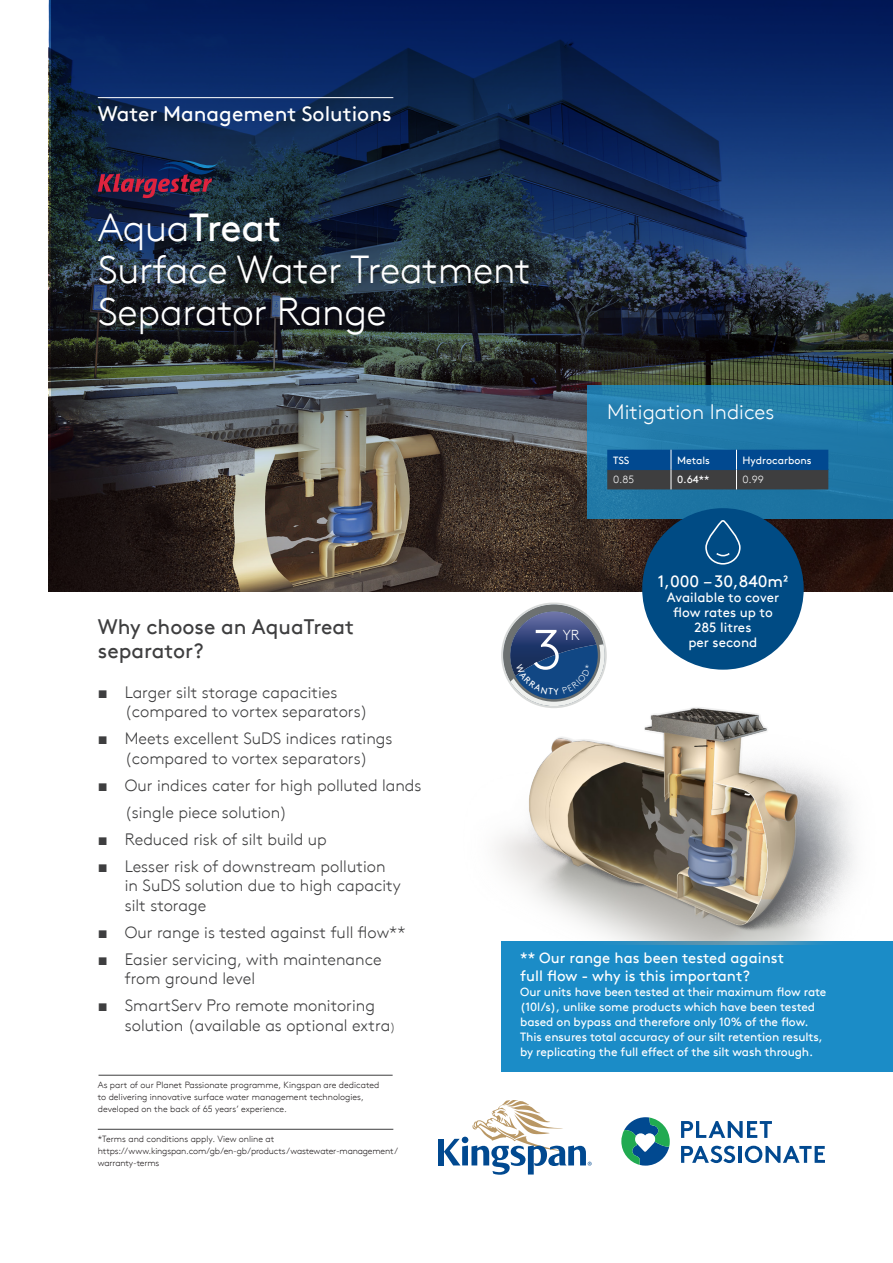
<style>
.page{position:relative;width:893px;height:1263px;background:#fff}
.page>*{position:absolute;margin:0;border:0;box-sizing:border-box;transform-origin:0 0}
.t1{font:300 56.25px "Kingspan Brown TT";color:#fff}
.t2{font:300 39px/42px "Kingspan Brown TT";letter-spacing:-.01em;color:#fff}
.t3{font:21px "Kingspan Brown TT";color:#3e3e3f}
.t4{font:21px "Kingspan Brown TT";color:#fff}
.t5{font:300 21px "Kingspan Brown TT";color:#fff}
.t6{font:300 16.5px/19.5px "Kingspan Brown TT";color:#3e3e3f;text-align:center}
.t7{font:16.5px "Kingspan Brown TT";color:#fff}
.t8{font:15px/18px "Kingspan Brown TT";color:#fff}
.t9{font:300 14.4px "Kingspan Brown TT";color:#fff}
.t10{font:13.5px/15px "Kingspan Brown TT";color:#fff;text-align:center}
.t11{font:12px/15px "Kingspan Brown TT";letter-spacing:-.01em;color:#fff}
.t12{font:10.5px "Kingspan Brown TT";color:#fff}
.t13{font:300 10.5px "Kingspan Brown TT";color:#fff}
.t14{font:300 9px/12px "Kingspan Brown TT";color:#231f20}
.t15{font:300 9px/12px "Kingspan Brown TT";letter-spacing:-.02em;color:#231f20}
.s1{font-weight:400}
.s2{font-family:"Century Gothic";font-weight:400}
.s3{font-size:12px}
</style>
<div class="page">
<img style="left:51px;top:0;width:842px;height:590px">
<div style="left:438px;top:1139px;width:6px;height:26px;background:#014990"></div>
<svg style="left:444px;top:1100px;width:148px;height:75px"></svg>
<svg style="left:681px;top:1121px;width:91px;height:17px"></svg>
<svg style="left:681px;top:1146px;width:54px;height:17px"></svg>
<hr style="left:738px;top:1146px;width:4px;height:17px;background:#014990">
<svg style="left:745px;top:1146px;width:80px;height:17px"></svg>
<svg style="left:621px;top:1117px;width:49px;height:48px"></svg>
<hr style="left:98px;top:97px;width:295px;height:1px;background:#fff">
<svg style="left:98px;top:157px;width:121px;height:41px;background:#372547"></svg>
<div style="left:502px;top:941px;width:391px;height:131px;background:#1b8cc7"></div>
<img style="left:497px;top:707px;width:358px;height:237px">
<hr style="left:99px;top:1075px;width:294px;height:1px;background:#3e3e3f">
<svg style="left:587px;top:385px;width:306px;height:134px;background:#217aa8"></svg>
<svg style="left:607px;top:450px;width:221px;height:39px;background:#20456a"></svg>
<div style="left:642px;top:508px;width:162px;height:162px;background:#004b84;border-radius:50%"></div>
<svg style="left:705px;top:520px;width:36px;height:45px"></svg>
<hr style="left:98px;top:1129px;width:295px;height:1px;background:#3e3e3f">
<svg style="left:501px;top:602px;width:106px;height:106px"></svg>
<p class="t4" style="left:98px;top:97px;width:295px">Water Management Solutions</p>
<p class="t2" style="left:98px;top:204px;width:434px">Aqua<span class="s1">Treat<br></span>Surface Water Treatment</p>
<p class="t2" style="left:98px;top:288px;width:291px">Separator Range</p>
<p class="t5" style="left:607px;top:396px;width:169px">Mitigation Indices</p>
<p class="t12" style="left:613px;top:452px;width:18px">TSS</p>
<p class="t12" style="left:677px;top:452px;width:34px">Metals</p>
<p class="t12" style="left:742px;top:452px;width:71px">Hydrocarbons</p>
<p class="t13" style="left:613px;top:472px;width:22px">0.85</p>
<p class="t12" style="left:677px;top:472px;width:34px">0.64**</p>
<p class="t13" style="left:742px;top:472px;width:23px">0.99</p>
<p class="t3" style="left:98px;top:611px;width:258px">Why choose an AquaTreat</p>
<p class="t3" style="left:98px;top:635px;width:107px">separator?</p>
<p class="t6" style="left:98px;top:681px;width:241px"><span class="s2">■</span> Larger silt storage capacities</p>
<p class="t6" style="left:125px;top:700px;width:244px">(compared to vortex separators)</p>
<p class="t6" style="left:98px;top:727px;width:296px"><span class="s2">■</span> Meets excellent SuDS indices ratings (compared to vortex separators)</p>
<p class="t6" style="left:125px;top:770px;width:298px;line-height:27px;text-align:left;text-indent:-27px"><span class="s2">■</span> Our indices cater for high polluted lands (single piece solution)</p>
<p class="t6" style="left:98px;top:828px;width:231px"><span class="s2">■</span> Reduced risk of silt build up</p>
<p class="t6" style="left:98px;top:855px;width:289px"><span class="s2">■</span> Lesser risk of downstream pollution</p>
<p class="t6" style="left:125px;top:874px;width:278px">in SuDS solution due to high capacity</p>
<p class="t6" style="left:125px;top:894px;width:83px">silt storage</p>
<p class="t6" style="left:98px;top:921px;width:309px"><span class="s2">■</span> Our range is tested against full flow**</p>
<p class="t6" style="left:98px;top:948px;width:285px"><span class="s2">■</span> Easier servicing, with maintenance</p>
<p class="t6" style="left:125px;top:967px;width:132px">from ground level</p>
<p class="t6" style="left:98px;top:994px;width:279px"><span class="s2">■</span> SmartServ Pro remote monitoring</p>
<p class="t6" style="left:125px;top:1014px;width:272px">solution (available as optional extra<span class="s3">)</span></p>
<p class="t14" style="left:98px;top:1078px;width:283px">As part of our Planet Passionate programme, Kingspan are dedicated to delivering innovative surface water management technologies, developed on the back of 65 years’ experience.</p>
<p class="t15" style="left:98px;top:1132px;width:302px">*Terms and conditions apply. View online at https://www.kingspan.com/gb/en-gb/products/wastewater-management/ warranty-terms</p>
<p class="t1" style="left:532px;top:608px;width:32px">3</p>
<p class="t9" style="left:563px;top:624px;width:18px">YR</p>
<p class="t7" style="left:658px;top:569px;width:132px">1,000 – 30,840m2</p>
<p class="t10" style="left:667px;top:589px;width:114px">Available to cover flow rates up to<br>285 litres<br>per second</p>
<p class="t8" style="left:520px;top:948px;width:265px">** Our range has been tested against full flow - why is this important?</p>
<p class="t11" style="left:520px;top:984px;width:308px">Our units have been tested at their maximum flow rate (10l/s), unlike some products which have been tested based on bypass and therefore only 10% of the flow.<br>This ensures total accuracy of our silt retention results, by replicating the full effect of the silt wash through.</p>
</div>
